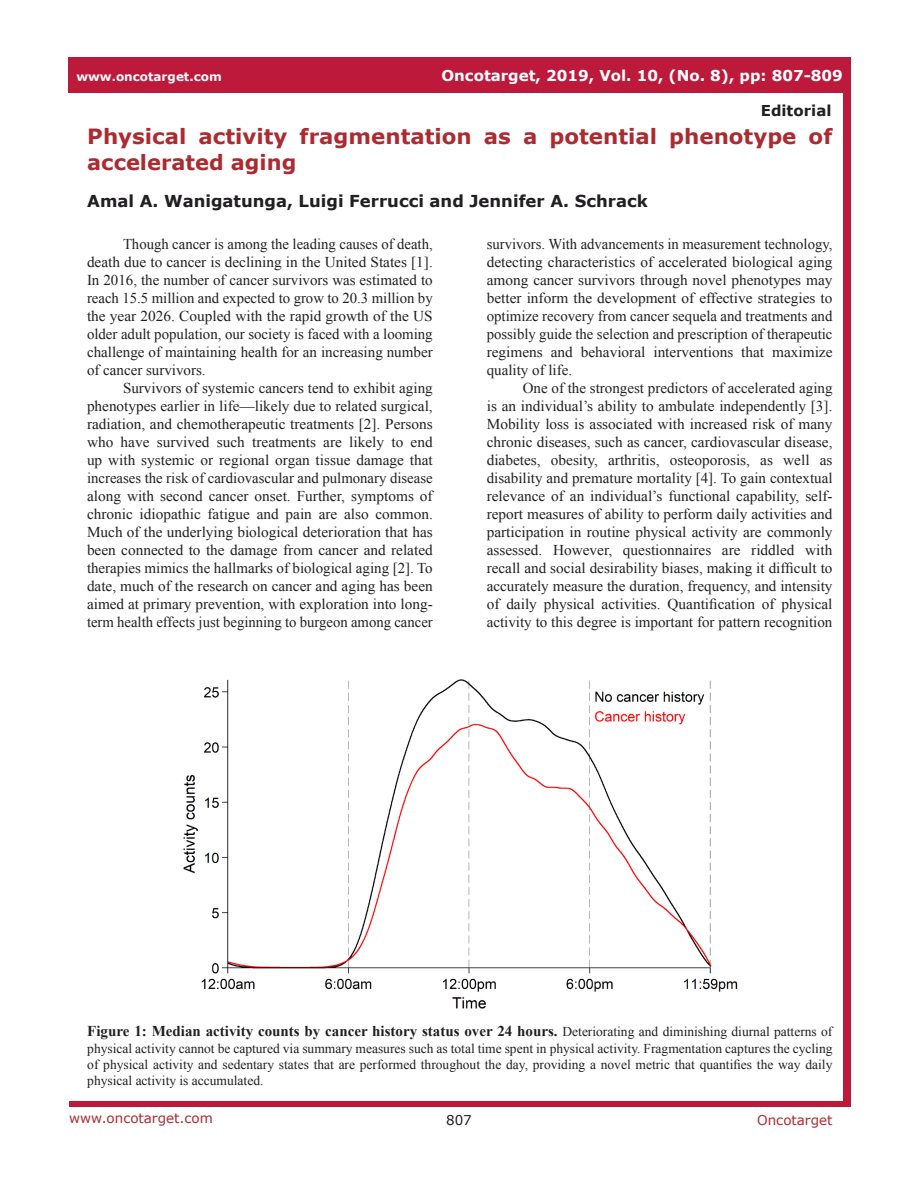
<style>
.page{position:relative;width:918px;height:1188px;background:#fff}
.page>*{position:absolute;margin:0;border:0;box-sizing:border-box;transform-origin:0 0}
.t1{font:700 21px/25.2px "Verdana";color:#ac2b31}
.Authors{font:700 16.5px "Verdana";color:#221f22}
.BodyTextEditorial{font:15px/18px "Times New Roman";color:#221f22;text-align:justify}
.FigureText{font:700 15px "Times New Roman";color:#221f22}
.t2{font:700 15px "Verdana";color:#fff}
.t3{font:700 15px "Verdana";color:#231f20}
.FigureText-2{font:13.5px/16.2px "Times New Roman";color:#221f22;text-align:justify}
.t4{font:13.5px "Verdana";color:#ac2b31}
.t5{font:13.5px "Verdana";color:#221f22}
.t6{font:700 12px "Verdana";color:#fff}
.s1{font-weight:400;font-size:13.5px}
</style>
<div class="page">
<div style="left:69px;top:57px;width:781px;height:36px;background:#bd1a3b"></div>
<img style="left:183px;top:679px;width:555px;height:330px">
<p class="t6" style="left:76px;top:68px;width:147px">www.oncotarget.com</p>
<p class="t2" style="left:441px;top:65px;width:403px">Oncotarget, 2019, Vol. 10, (No. 8), pp: 807-809</p>
<p class="t3" style="left:761px;top:100px;width:72px">Editorial</p>
<p class="t1" style="left:87px;top:124px;width:747px">Physical activity fragmentation as a potential phenotype of accelerated aging</p>
<p class="Authors" style="left:87px;top:190px;width:562px">Amal A. Wanigatunga, Luigi Ferrucci and Jennifer A. Schrack</p>
<p class="BodyTextEditorial" style="left:87px;top:235px;width:347px;text-indent:36px">Though cancer is among the leading causes of death, death due to cancer is declining in the United States [1].<br>In 2016, the number of cancer survivors was estimated to reach 15.5 million and expected to grow to 20.3 million by the year 2026. Coupled with the rapid growth of the US older adult population, our society is faced with a looming challenge of maintaining health for an increasing number of cancer survivors.</p>
<p class="BodyTextEditorial" style="left:87px;top:379px;width:347px;text-indent:36px">Survivors of systemic cancers tend to exhibit aging phenotypes earlier in life—likely due to related surgical, radiation, and chemotherapeutic treatments [2]. Persons who have survived such treatments are likely to end up with systemic or regional organ tissue damage that increases the risk of cardiovascular and pulmonary disease along with second cancer onset. Further, symptoms of chronic idiopathic fatigue and pain are also common.<br>Much of the underlying biological deterioration that has been connected to the damage from cancer and related therapies mimics the hallmarks of biological aging [2]. To date, much of the research on cancer and aging has been aimed at primary prevention, with exploration into long&shy;term health effects just beginning to burgeon among cancer</p>
<p class="BodyTextEditorial" style="left:487px;top:235px;width:347px">survivors. With advancements in measurement technology, detecting characteristics of accelerated biological aging among cancer survivors through novel phenotypes may better inform the development of effective strategies to optimize recovery from cancer sequela and treatments and possibly guide the selection and prescription of therapeutic regimens and behavioral interventions that maximize quality of life.</p>
<p class="BodyTextEditorial" style="left:487px;top:379px;width:347px;text-indent:36px">One of the strongest predictors of accelerated aging is an individual’s ability to ambulate independently [3].<br>Mobility loss is associated with increased risk of many chronic diseases, such as cancer, cardiovascular disease, diabetes, obesity, arthritis, osteoporosis, as well as disability and premature mortality [4]. To gain contextual relevance of an individual’s functional capability, self&shy;report measures of ability to perform daily activities and participation in routine physical activity are commonly assessed. However, questionnaires are riddled with recall and social desirability biases, making it difficult to accurately measure the duration, frequency, and intensity of daily physical activities. Quantification of physical activity to this degree is important for pattern recognition</p>
<p class="FigureText" style="left:87px;top:1021px;width:747px">Figure 1: Median activity counts by cancer history status over 24 hours. <span class="s1">Deteriorating and diminishing diurnal patterns of</span></p>
<p class="FigureText-2" style="left:87px;top:1040px;width:747px">physical activity cannot be captured via summary measures such as total time spent in physical activity. Fragmentation captures the cycling of physical activity and sedentary states that are performed throughout the day, providing a novel metric that quantifies the way daily physical activity is accumulated.</p>
<p class="t4" style="left:69px;top:1109px;width:145px">www.oncotarget.com</p>
<p class="t5" style="left:446px;top:1111px;width:27px">807</p>
<p class="t4" style="left:757px;top:1111px;width:77px">Oncotarget</p>
</div>
